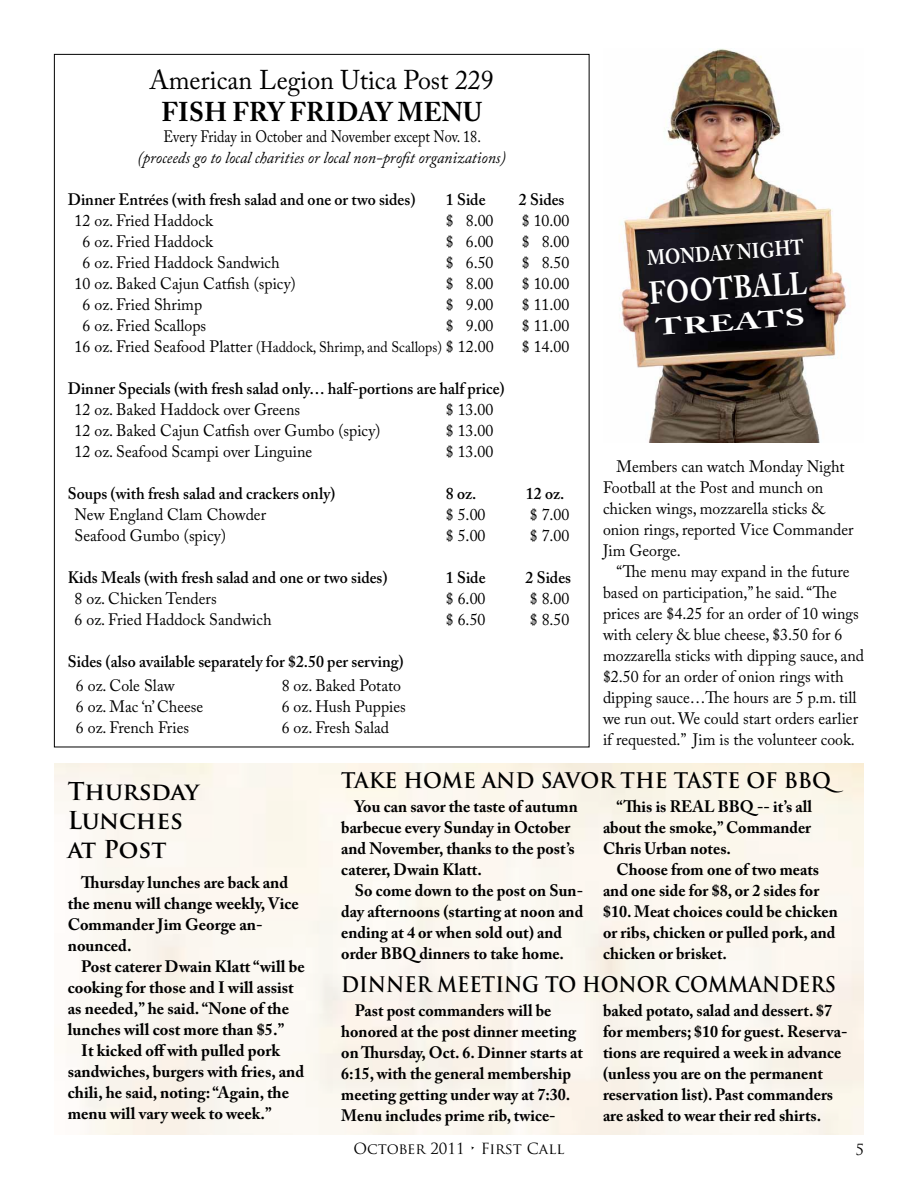
<style>
.page{position:relative;width:918px;height:1188px;background:#fff}
.page>*{position:absolute;margin:0;border:0;box-sizing:border-box;transform-origin:0 0}
.t1{font:700 31.5px "Adobe Caslon Pro";color:#fff;scale:.85 1}
.t2{font:27px "Adobe Caslon Pro";color:#000;scale:.96 1}
.t3{font:700 27px "Adobe Caslon Pro";letter-spacing:.015em;color:#000;scale:.96 1}
.t4{font:700 24px/28.8px "Trajan Pro";color:#000}
.t5{font:700 23.25px "Adobe Caslon Pro";color:#fff;scale:1.53 1}
.t6{font:700 21px "Trajan Pro";color:#000;scale:.92 1}
.t7{font:700 21px "Trajan Pro";color:#000}
.t8{font:700 21px "Adobe Caslon Pro";color:#fff;scale:.85 1}
.t9{font:700 16.5px/21px "Adobe Caslon Pro";color:#000}
.t10{font:16.5px/21px "Adobe Caslon Pro";color:#000;scale:.96 1}
.t11{font:600 16.5px "Adobe Caslon Pro";color:#000;scale:.96 1}
.t12{font:italic 16.5px "Adobe Caslon Pro";color:#000;scale:.96 1}
.t13{font:16.5px "Adobe Caslon Pro";color:#000;scale:.86 1}
.t14{font:15px "Trajan Pro";color:#000}
.s1{font-size:15px}
</style>
<div class="page">
<img style="left:619px;top:49px;width:227px;height:394px">
<h2 class="t2" style="left:150px;top:64px;width:360px">American Legion Utica Post 229</h2>
<h2 class="t3" style="left:162px;top:96px;width:35px">Fish</h2>
<h2 class="t3" style="left:233px;top:96px;width:96px">Fry Frida</h2>
<h2 class="t3" style="left:376px;top:96px;width:71px">y Menu</h2>
<p class="t13" style="left:163px;top:127px;width:371px">Every Friday in October and November except Nov. 18.</p>
<p class="t12" style="left:137px;top:148px;width:385px">(proceeds go to local charities or local non-profit organizations)</p>
<p class="t11" style="left:68px;top:190px;width:364px">Dinner Entrées (with fresh salad and one or two sides)</p>
<p class="t11" style="left:446px;top:190px;width:43px">1 Side</p>
<p class="t11" style="left:519px;top:190px;width:49px">2 Sides</p>
<p class="t10" style="left:75px;top:210px;width:146px">12 oz. Fried Haddock</p>
<p class="t10" style="left:446px;top:210px;width:51px">$ 8.00</p>
<p class="t10" style="left:522px;top:210px;width:51px">$ 10.00</p>
<p class="t10" style="left:83px;top:231px;width:137px">6 oz. Fried Haddock</p>
<p class="t10" style="left:446px;top:231px;width:51px">$ 6.00</p>
<p class="t10" style="left:522px;top:231px;width:51px">$ 8.00</p>
<p class="t10" style="left:83px;top:252px;width:207px">6 oz. Fried Haddock Sandwich</p>
<p class="t10" style="left:446px;top:252px;width:51px">$ 6.50</p>
<p class="t10" style="left:522px;top:252px;width:51px">$ 8.50</p>
<p class="t10" style="left:75px;top:273px;width:232px">10 oz. Baked Cajun Catfish (spicy)</p>
<p class="t10" style="left:446px;top:273px;width:51px">$ 8.00</p>
<p class="t10" style="left:522px;top:273px;width:51px">$ 10.00</p>
<p class="t10" style="left:83px;top:294px;width:126px">6 oz. Fried Shrimp</p>
<p class="t10" style="left:446px;top:294px;width:51px">$ 9.00</p>
<p class="t10" style="left:522px;top:294px;width:51px">$ 11.00</p>
<p class="t10" style="left:83px;top:315px;width:130px">6 oz. Fried Scallops</p>
<p class="t10" style="left:446px;top:315px;width:51px">$ 9.00</p>
<p class="t10" style="left:522px;top:315px;width:51px">$ 11.00</p>
<p class="t10" style="left:75px;top:336px;width:438px">16 oz. Fried Seafood Platter <span class="s1">(Haddock, Shrimp, and Scallops)</span> $ 12.00</p>
<p class="t10" style="left:522px;top:336px;width:51px">$ 14.00</p>
<p class="t11" style="left:68px;top:379px;width:457px">Dinner Specials (with fresh salad only… half-portions are half price)</p>
<p class="t10" style="left:75px;top:399px;width:236px">12 oz. Baked Haddock over Greens</p>
<p class="t10" style="left:446px;top:399px;width:51px">$ 13.00</p>
<p class="t10" style="left:75px;top:420px;width:320px">12 oz. Baked Cajun Catfish over Gumbo (spicy)</p>
<p class="t10" style="left:446px;top:420px;width:51px">$ 13.00</p>
<p class="t10" style="left:75px;top:441px;width:249px">12 oz. Seafood Scampi over Linguine</p>
<p class="t10" style="left:446px;top:441px;width:51px">$ 13.00</p>
<p class="t11" style="left:68px;top:484px;width:280px">Soups (with fresh salad and crackers only)</p>
<p class="t11" style="left:446px;top:484px;width:33px">8 oz.</p>
<p class="t11" style="left:526px;top:484px;width:42px">12 oz.</p>
<p class="t10" style="left:75px;top:504px;width:201px">New England Clam Chowder</p>
<p class="t10" style="left:446px;top:504px;width:43px">$ 5.00</p>
<p class="t10" style="left:530px;top:504px;width:43px">$ 7.00</p>
<p class="t10" style="left:75px;top:525px;width:159px">Seafood Gumbo (spicy)</p>
<p class="t10" style="left:446px;top:525px;width:43px">$ 5.00</p>
<p class="t10" style="left:530px;top:525px;width:43px">$ 7.00</p>
<p class="t11" style="left:68px;top:568px;width:335px">Kids Meals (with fresh salad and one or two sides)</p>
<p class="t11" style="left:446px;top:568px;width:43px">1 Side</p>
<p class="t11" style="left:525px;top:568px;width:49px">2 Sides</p>
<p class="t10" style="left:75px;top:588px;width:150px">8 oz. Chicken Tenders</p>
<p class="t10" style="left:446px;top:588px;width:43px">$ 6.00</p>
<p class="t10" style="left:530px;top:588px;width:43px">$ 8.00</p>
<p class="t10" style="left:75px;top:609px;width:207px">6 oz. Fried Haddock Sandwich</p>
<p class="t10" style="left:446px;top:609px;width:43px">$ 6.50</p>
<p class="t10" style="left:530px;top:609px;width:43px">$ 8.50</p>
<p class="t11" style="left:68px;top:652px;width:352px">Sides (also available separately for $2.50 per serving)</p>
<p class="t10" style="left:76px;top:674px;width:134px">6 oz. Cole Slaw<br>6 oz. Mac ‘n’ Cheese<br>6 oz. French Fries</p>
<p class="t10" style="left:282px;top:674px;width:131px">8 oz. Baked Potato<br>6 oz. Hush Puppies<br>6 oz. Fresh Salad</p>
<p class="t8" style="left:722px;top:241px;width:48px;rotate:-4deg">y Night</p>
<h1 class="t1" style="left:648px;top:275px;width:38px;rotate:-4deg">Football</h1>
<h3 class="t5" style="left:655px;top:314px;width:30px;rotate:-4deg">Treats</h3>
<p class="t8" style="left:646px;top:246px;width:34px;rotate:-4deg">Monda</p>
<p class="t10" style="left:603px;top:456px;width:263px;text-indent:13px">Members can watch Monday Night<br>Football at the Post and munch on chicken wings, mozzarella sticks &amp; onion rings, reported Vice Commander<br>Jim George.</p>
<p class="t10" style="left:603px;top:561px;width:273px;text-indent:13px">“The menu may expand in the future based on participation,” he said. “The prices are $4.25 for an order of 10 wings with celery &amp; blue cheese, $3.50 for 6 mozzarella sticks with dipping sauce, and $2.50 for an order of onion rings with dipping sauce…The hours are 5 p.m. till we run out. We could start orders earlier if requested.” Jim is the volunteer cook.</p>
<h3 class="t4" style="left:68px;top:777px;width:133px">THURSDAY<br>LUNCHES<br>AT POST</h3>
<p class="t9" style="left:68px;top:871px;width:233px;text-indent:13px">Thursday lunches are back and the menu will change weekly, Vice<br>Commander Jim George an&shy;nounced.</p>
<p class="t9" style="left:81px;top:955px;width:225px">Post caterer Dwain Klatt “will be</p>
<p class="t9" style="left:68px;top:976px;width:227px">cooking for those and I will assist</p>
<p class="t9" style="left:68px;top:997px;width:223px">as needed,” he said. “None of the</p>
<p class="t9" style="left:68px;top:1018px;width:218px">lunches will cost more than $5.”</p>
<p class="t9" style="left:81px;top:1039px;width:200px">It kicked off with pulled pork</p>
<p class="t9" style="left:68px;top:1060px;width:238px">sandwiches, burgers with fries, and</p>
<p class="t9" style="left:68px;top:1081px;width:223px">chili, he said, noting: “Again, the</p>
<p class="t9" style="left:68px;top:1102px;width:206px">menu will vary week to week.”</p>
<p class="t7" style="left:341px;top:768px;width:81px">TAKE HOME</p>
<p class="t7" style="left:482px;top:768px;width:19px">AND</p>
<p class="t7" style="left:541px;top:768px;width:30px">SAVOR</p>
<p class="t7" style="left:621px;top:768px;width:17px">THE</p>
<p class="t7" style="left:674px;top:768px;width:28px">TASTE</p>
<p class="t7" style="left:746px;top:768px;width:98px">OF BBQ</p>
<p class="t9" style="left:341px;top:795px;width:238px;text-indent:13px">You can savor the taste of autumn barbecue every Sunday in October and November, thanks to the post’s caterer, Dwain Klatt.</p>
<p class="t9" style="left:341px;top:879px;width:244px;text-indent:13px">So come down to the post on Sun&shy;day afternoons (starting at noon and ending at 4 or when sold out) and order BBQ dinners to take home.</p>
<p class="t9" style="left:603px;top:795px;width:211px;text-align:justify;text-indent:13px">“This is REAL BBQ -- it’s all about the smoke,” Commander Chris Urban notes.</p>
<p class="t9" style="left:603px;top:858px;width:236px;text-indent:13px">Choose from one of two meats and one side for $8, or 2 sides for $10. Meat choices could be chicken or ribs, chicken or pulled pork, and chicken or brisket.</p>
<p class="t6" style="left:341px;top:972px;width:37px">DINNER</p>
<p class="t6" style="left:437px;top:972px;width:38px">MEETING</p>
<p class="t6" style="left:545px;top:972px;width:81px">TO HONOR</p>
<p class="t6" style="left:675px;top:972px;width:36px">COMMANDERS</p>
<p class="t9" style="left:341px;top:1000px;width:243px;text-indent:13px">Past post commanders will be honored at the post dinner meeting on Thursday, Oct. 6. Dinner starts at 6:15, with the general membership meeting getting under way at 7:30.<br>Menu includes prime rib, twice-</p>
<p class="t9" style="left:603px;top:1000px;width:246px">baked potato, salad and dessert. $7 for members; $10 for guest. Reserva&shy;tions are required a week in advance (unless you are on the permanent reservation list). Past commanders are asked to wear their red shirts.</p>
<p class="t14" style="left:354px;top:1139px;width:212px">October 2011 • First Call</p>
<p class="t14" style="left:855px;top:1140px;width:10px">5</p>
</div>
